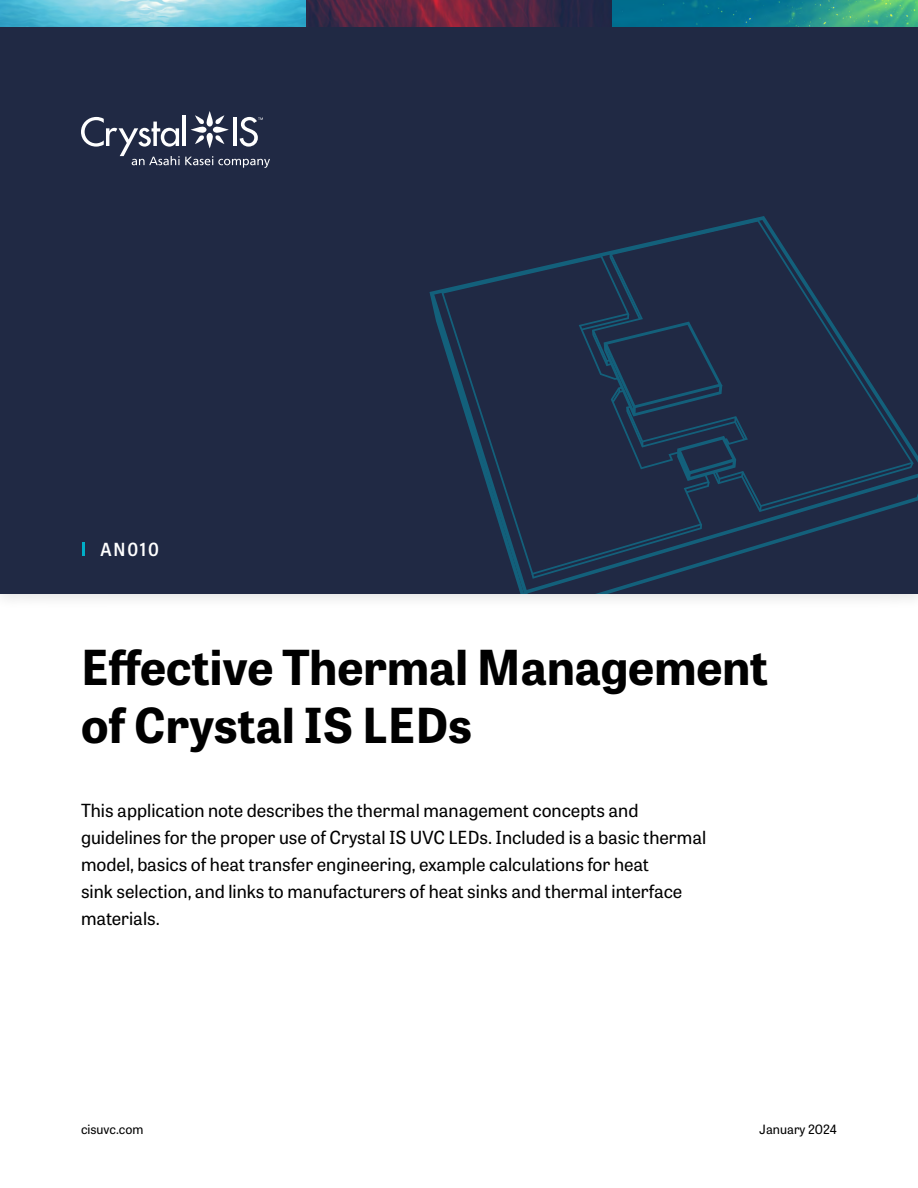
<style>
.page{position:relative;width:918px;height:1188px;background:#fff}
.page>*{position:absolute;margin:0;border:0;box-sizing:border-box;transform-origin:0 0}
.t1{font:700 48px/57.6px "Tablet Gothic";color:#000}
.t2{font:18px/27px "Tablet Gothic";color:#000}
.t3{font:18px "Tablet Gothic Narrow Sb";letter-spacing:.1em;color:#fff}
.t4{font:12.75px "Tablet Gothic";color:#000}
</style>
<div class="page">
<div style="left:0;top:0;width:918px;height:610px;background:#f8f8f8"></div>
<div style="left:0;top:0;width:918px;height:594px;background:#202944"></div>
<svg style="left:81px;top:111px;width:189px;height:57px"></svg>
<img style="left:0;top:0;width:918px;height:27px">
<svg style="left:430px;top:216px;width:358px;height:77px"></svg>
<svg style="left:430px;top:293px;width:488px;height:301px"></svg>
<svg style="left:441px;top:255px;width:269px;height:320px"></svg>
<svg style="left:581px;top:254px;width:332px;height:258px"></svg>
<svg style="left:532px;top:525px;width:170px;height:54px"></svg>
<svg style="left:82px;top:543px;width:3px;height:13px"></svg>
<p class="t3" style="left:101px;top:537px;width:60px">AN010</p>
<h1 class="t1" style="left:81px;top:637px;width:689px">Effective Thermal Management of Crystal IS LEDs</h1>
<p class="t2" style="left:81px;top:796px;width:627px">This application note describes the thermal management concepts and guidelines for the proper use of Crystal IS UVC LEDs. Included is a basic thermal model, basics of heat transfer engineering, example calculations for heat<br>sink selection, and links to manufacturers of heat sinks and thermal interface materials.</p>
<p class="t4" style="left:81px;top:1121px;width:64px">cisuvc.com</p>
<p class="t4" style="left:759px;top:1121px;width:79px">January 2024</p>
</div>
